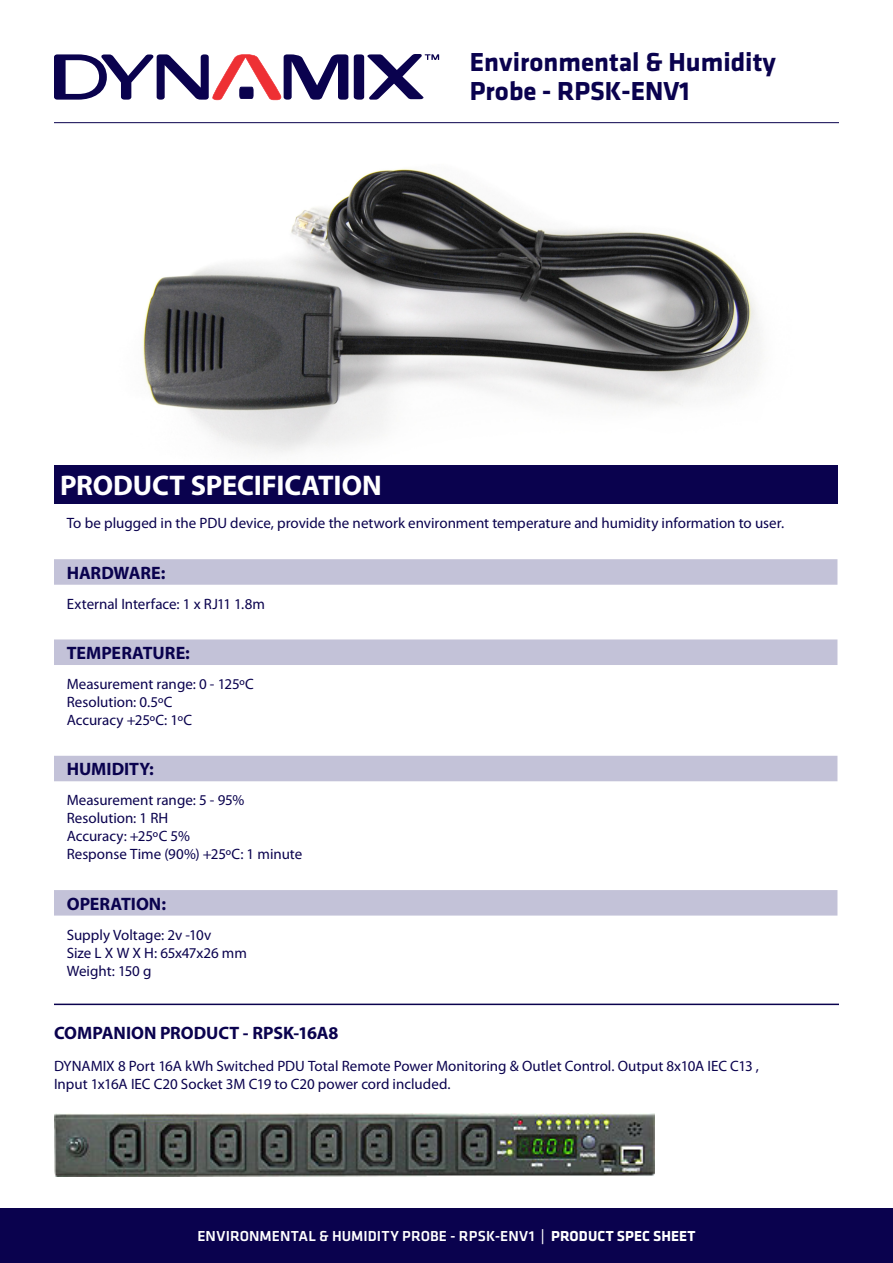
<style>
.page{position:relative;width:893px;height:1263px;background:#fff}
.page>*{position:absolute;margin:0;border:0;box-sizing:border-box;transform-origin:0 0}
.t1{font:700 28.5px "Myriad Pro";letter-spacing:-.005em;color:#fff}
.t2{font:700 27px/29.4px "Klavika";color:#0a024e}
.t3{font:700 18px "Myriad Pro";letter-spacing:-.005em;color:#0a024e}
.t4{font:15px/18px "Myriad Pro";color:#0a024e}
.t5{font:500 15px "Klavika";letter-spacing:.005em;color:#fff}
.s1{font-weight:700}
</style>
<div class="page">
<img style="left:74px;top:169px;width:747px;height:297px">
<div style="left:0;top:1209px;width:893px;height:54px;background:#0a024e"></div>
<svg style="left:54px;top:54px;width:294px;height:46px"></svg>
<svg style="left:354px;top:54px;width:85px;height:46px"></svg>
<hr style="left:54px;top:122px;width:785px;height:1px;background:#0a024e">
<div style="left:54px;top:466px;width:783px;height:38px;background:#0a024e"></div>
<svg style="left:54px;top:559px;width:783px;height:356px"></svg>
<hr style="left:54px;top:1003px;width:785px;height:2px;background:#0a024e">
<img style="left:54px;top:1114px;width:600px;height:63px">
<p class="t2" style="left:470px;top:47px;width:307px">Environmental &amp; Humidity<br>Probe - RPSK-ENV1</p>
<p class="t1" style="left:60px;top:467px;width:323px">PRODUCT SPECIFICATION</p>
<p class="t4" style="left:67px;top:514px;width:719px">To be plugged in the PDU device, provide the network environment temperature and humidity information to user.</p>
<p class="t3" style="left:67px;top:561px;width:100px">HARDWARE:</p>
<p class="t4" style="left:67px;top:594px;width:200px">External Interface: 1 x RJ11 1.8m</p>
<p class="t3" style="left:67px;top:641px;width:125px">TEMPERATURE:</p>
<p class="t4" style="left:67px;top:675px;width:189px">Measurement range: 0 - 125ºC</p>
<p class="t4" style="left:67px;top:693px;width:107px">Resolution: 0.5ºC</p>
<p class="t4" style="left:67px;top:711px;width:127px">Accuracy +25ºC: 1ºC</p>
<p class="t3" style="left:67px;top:757px;width:89px">HUMIDITY:</p>
<p class="t4" style="left:67px;top:791px;width:179px">Measurement range: 5 - 95%</p>
<p class="t4" style="left:67px;top:809px;width:103px">Resolution: 1 RH</p>
<p class="t4" style="left:67px;top:827px;width:125px">Accuracy: +25ºC 5%</p>
<p class="t4" style="left:67px;top:845px;width:237px">Response Time (90%) +25ºC: 1 minute</p>
<p class="t3" style="left:67px;top:892px;width:101px">OPERATION:</p>
<p class="t4" style="left:67px;top:925px;width:146px">Supply Voltage: 2v -10v</p>
<p class="t4" style="left:67px;top:943px;width:182px">Size L X W X H: 65x47x26 mm</p>
<p class="t4" style="left:67px;top:961px;width:86px">Weight: 150 g</p>
<p class="t3" style="left:54px;top:1021px;width:286px">COMPANION PRODUCT - RPSK-16A8</p>
<p class="t4" style="left:54px;top:1057px;width:707px">DYNAMIX 8 Port 16A kWh Switched PDU Total Remote Power Monitoring &amp; Outlet Control. Output 8x10A IEC C13 ,<br>Input 1x16A IEC C20 Socket 3M C19 to C20 power cord included.</p>
<p class="t5" style="left:197px;top:1228px;width:500px">ENVIRONMENTAL &amp; HUMIDITY PROBE - RPSK-ENV1 | <span class="s1">PRODUCT SPEC SHEET</span></p>
</div>
